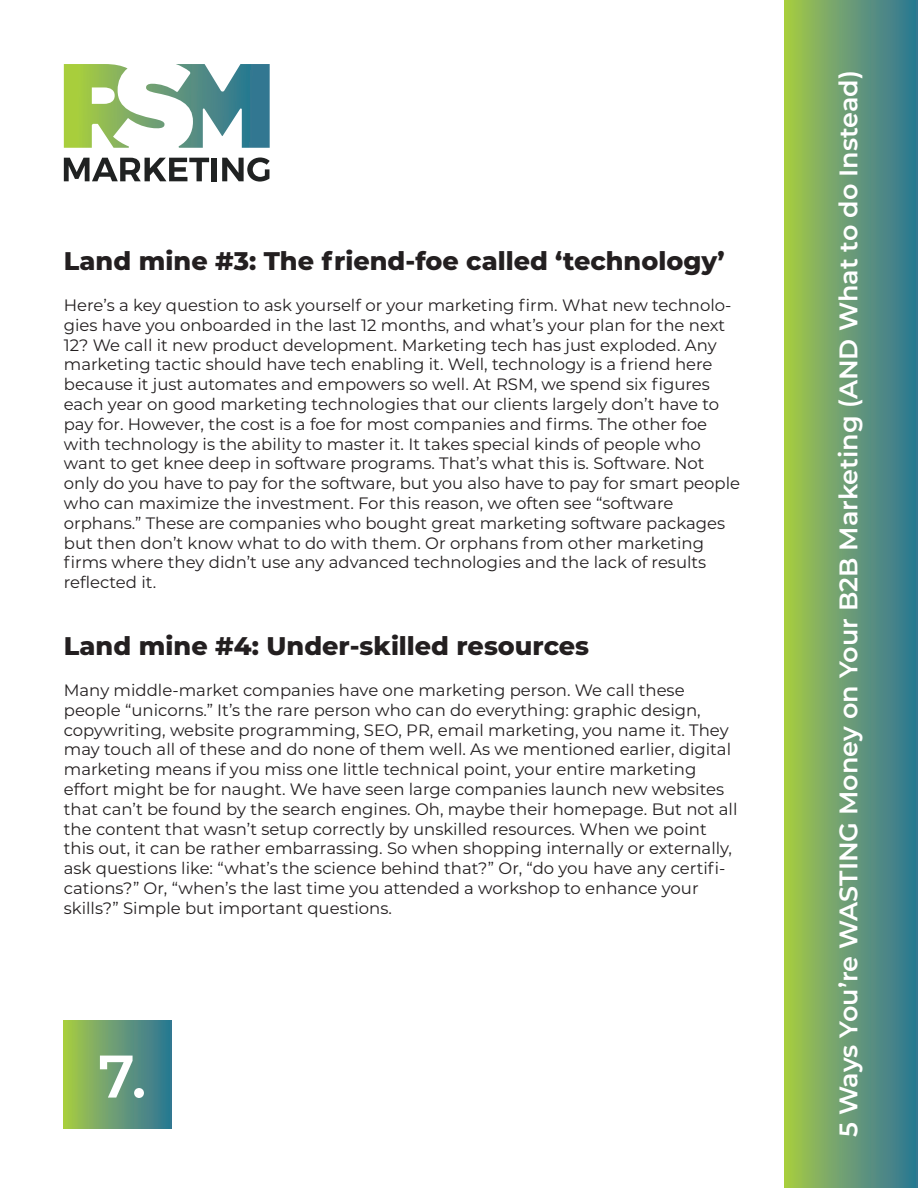
<style>
.page{position:relative;width:918px;height:1188px;background:#fff}
.page>*{position:absolute;margin:0;border:0;box-sizing:border-box;transform-origin:0 0}
.t1{font:600 60px "Montserrat";color:#fff}
.t2{font:800 25.5px "Montserrat";color:#231f20}
.t3{font:600 25.5px "Montserrat";color:#fff}
.t4{font:16.5px/19.8px "Montserrat";color:#231f20}
</style>
<div class="page">
<svg style="left:64px;top:158px;width:145px;height:23px"></svg>
<div style="left:212px;top:158px;width:5px;height:23px;background:#202222"></div>
<svg style="left:222px;top:158px;width:48px;height:24px"></svg>
<svg style="left:64px;top:64px;width:206px;height:84px"></svg>
<div style="left:784px;top:0;width:134px;height:1188px;background:linear-gradient(to right,#a7c949,#2c739a)"></div>
<div style="left:64px;top:1021px;width:108px;height:108px;background:linear-gradient(to right,#a6c84a,#2d7399)"></div>
<h2 class="t2" style="left:64px;top:242px;width:662px">Land mine #3: The friend-foe called ‘technology’</h2>
<p class="t4" style="left:64px;top:295px;width:678px">Here’s a key question to ask yourself or your marketing firm. What new technolo&shy;gies have you onboarded in the last 12 months, and what’s your plan for the next 12? We call it new product development. Marketing tech has just exploded. Any marketing tactic should have tech enabling it. Well, technology is a friend here because it just automates and empowers so well. At RSM, we spend six figures each year on good marketing technologies that our clients largely don’t have to pay for. However, the cost is a foe for most companies and firms. The other foe with technology is the ability to master it. It takes special kinds of people who want to get knee deep in software programs. That’s what this is. Software. Not only do you have to pay for the software, but you also have to pay for smart people who can maximize the investment. For this reason, we often see “software orphans.” These are companies who bought great marketing software packages but then don’t know what to do with them. Or orphans from other marketing firms where they didn’t use any advanced technologies and the lack of results reflected it.</p>
<h2 class="t2" style="left:64px;top:627px;width:527px">Land mine #4: Under-skilled resources</h2>
<p class="t4" style="left:64px;top:680px;width:675px">Many middle-market companies have one marketing person. We call these people “unicorns.” It’s the rare person who can do everything: graphic design, copywriting, website programming, SEO, PR, email marketing, you name it. They may touch all of these and do none of them well. As we mentioned earlier, digital marketing means if you miss one little technical point, your entire marketing effort might be for naught. We have seen large companies launch new websites that can’t be found by the search engines. Oh, maybe their homepage. But not all the content that wasn’t setup correctly by unskilled resources. When we point this out, it can be rather embarrassing. So when shopping internally or externally, ask questions like: “what’s the science behind that?” Or, “do you have any certifi&shy;cations?” Or, “when’s the last time you attended a workshop to enhance your skills?” Simple but important questions.</p>
<h1 class="t1" style="left:98px;top:1034px;width:50px">7.</h1>
<h2 class="t3" style="left:830px;top:1137px;width:1069px;rotate:-90deg">5 Ways You’re WASTING Money on Your B2B Marketing (AND What to do Instead)</h2>
</div>
